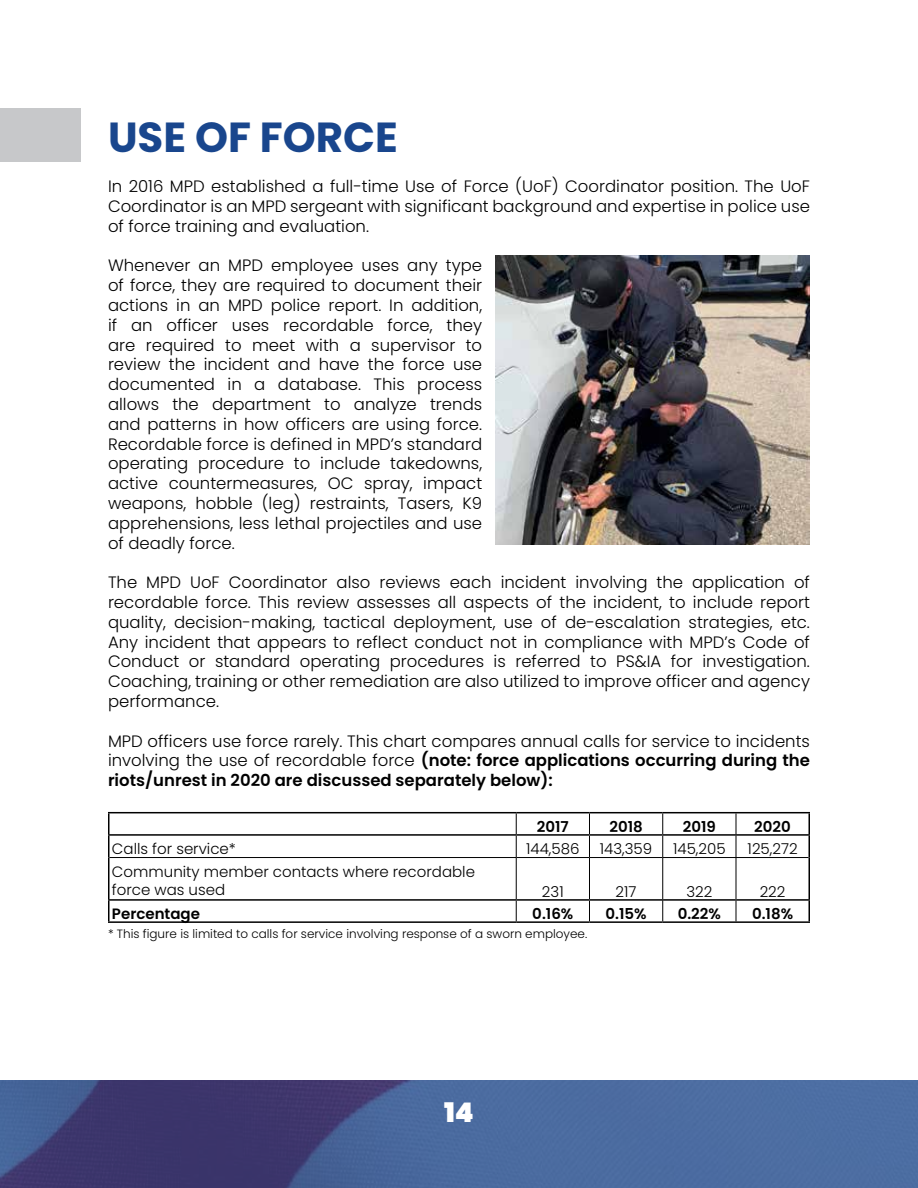
<style>
.page{position:relative;width:918px;height:1188px;background:#fff}
.page>*{position:absolute;margin:0;border:0;box-sizing:border-box;transform-origin:0 0}
.t1{font:700 42px "Poppins";color:#19468d}
.t2{font:900 27px "Poppins";color:#fff}
.t3{font:300 16.5px/19.8px "Poppins";color:#000;text-align:justify}
.t4{font:300 15px/18px "Poppins";color:#000}
.t5{font:600 15px "Poppins";color:#000}
.t6{font:300 12px "Poppins";color:#000}
.s1{font-weight:600}
</style>
<div class="page">
<svg style="left:0;top:1080px;width:918px;height:108px;background:#465a8f"></svg>
<hr style="left:108px;top:836px;width:2px;height:22px;background:#000">
<hr style="left:808px;top:836px;width:2px;height:22px;background:#000">
<hr style="left:108px;top:858px;width:2px;height:41px;background:#000">
<hr style="left:808px;top:858px;width:2px;height:41px;background:#000">
<svg style="left:516px;top:813px;width:1px;height:44px"></svg>
<svg style="left:589px;top:813px;width:1px;height:44px"></svg>
<hr style="left:110px;top:857px;width:406px;height:1px;background:#000">
<hr style="left:516px;top:857px;width:73px;height:1px;background:#000">
<hr style="left:516px;top:858px;width:1px;height:41px;background:#000">
<hr style="left:589px;top:857px;width:74px;height:1px;background:#000">
<hr style="left:589px;top:858px;width:1px;height:41px;background:#000">
<hr style="left:663px;top:857px;width:73px;height:1px;background:#000">
<hr style="left:736px;top:857px;width:73px;height:1px;background:#000">
<svg style="left:516px;top:901px;width:1px;height:20px"></svg>
<svg style="left:589px;top:901px;width:1px;height:20px"></svg>
<hr style="left:108px;top:899px;width:408px;height:2px;background:#000">
<hr style="left:108px;top:901px;width:2px;height:20px;background:#000">
<hr style="left:516px;top:899px;width:73px;height:2px;background:#000">
<hr style="left:589px;top:899px;width:73px;height:2px;background:#000">
<hr style="left:663px;top:899px;width:73px;height:2px;background:#000">
<hr style="left:736px;top:899px;width:74px;height:2px;background:#000">
<hr style="left:808px;top:901px;width:2px;height:20px;background:#000">
<hr style="left:108px;top:921px;width:408px;height:2px;background:#000">
<hr style="left:516px;top:921px;width:73px;height:2px;background:#000">
<hr style="left:589px;top:921px;width:74px;height:2px;background:#000">
<hr style="left:663px;top:921px;width:73px;height:2px;background:#000">
<hr style="left:736px;top:921px;width:74px;height:2px;background:#000">
<hr style="left:108px;top:812px;width:408px;height:1px;background:#000">
<hr style="left:108px;top:813px;width:2px;height:21px;background:#000">
<hr style="left:516px;top:812px;width:73px;height:1px;background:#000">
<hr style="left:589px;top:812px;width:74px;height:1px;background:#000">
<hr style="left:663px;top:812px;width:73px;height:1px;background:#000">
<hr style="left:736px;top:812px;width:74px;height:1px;background:#000">
<hr style="left:808px;top:813px;width:2px;height:21px;background:#000">
<hr style="left:108px;top:834px;width:408px;height:2px;background:#000">
<hr style="left:516px;top:834px;width:73px;height:2px;background:#000">
<hr style="left:589px;top:834px;width:74px;height:2px;background:#000">
<hr style="left:663px;top:834px;width:73px;height:2px;background:#000">
<hr style="left:736px;top:834px;width:74px;height:2px;background:#000">
<svg style="left:662px;top:813px;width:1px;height:44px"></svg>
<svg style="left:736px;top:813px;width:1px;height:44px"></svg>
<hr style="left:662px;top:858px;width:1px;height:42px;background:#000">
<hr style="left:736px;top:858px;width:1px;height:42px;background:#000">
<svg style="left:662px;top:900px;width:1px;height:21px"></svg>
<svg style="left:736px;top:900px;width:1px;height:21px"></svg>
<div style="left:0;top:108px;width:81px;height:54px;background:#c7c8ca"></div>
<img style="left:496px;top:255px;width:314px;height:289px">
<h1 class="t1" style="left:108px;top:113px;width:292px">USE OF FORCE</h1>
<p class="t3" style="left:108px;top:177px;width:704px">In 2016 MPD established a full-time Use of Force (UoF) Coordinator position. The UoF Coordinator is an MPD sergeant with significant background and expertise in police use of force training and evaluation.</p>
<p class="t3" style="left:108px;top:256px;width:376px">Whenever an MPD employee uses any type of force, they are required to document their actions in an MPD police report. In addition, if an officer uses recordable force, they are required to meet with a supervisor to review the incident and have the force use documented in a database. This process allows the department to analyze trends and patterns in how officers are using force.<br>Recordable force is defined in MPD’s standard operating procedure to include takedowns, active countermeasures, OC spray, impact weapons, hobble (leg) restraints, Tasers, K9 apprehensions, less lethal projectiles and use of deadly force.</p>
<p class="t3" style="left:108px;top:573px;width:704px">The MPD UoF Coordinator also reviews each incident involving the application of recordable force. This review assesses all aspects of the incident, to include report quality, decision-making, tactical deployment, use of de-escalation strategies, etc.<br>Any incident that appears to reflect conduct not in compliance with MPD’s Code of Conduct or standard operating procedures is referred to PS&amp;IA for investigation.<br>Coaching, training or other remediation are also utilized to improve officer and agency performance.</p>
<p class="t3" style="left:108px;top:731px;width:704px">MPD officers use force rarely. This chart compares annual calls for service to incidents involving the use of recordable force <span class="s1">(note: force applications occurring during the riots/unrest in 2020 are discussed separately below):</span></p>
<p class="t5" style="left:537px;top:818px;width:33px">2017</p>
<p class="t5" style="left:609px;top:818px;width:35px">2018</p>
<p class="t5" style="left:683px;top:818px;width:35px">2019</p>
<p class="t5" style="left:754px;top:818px;width:38px">2020</p>
<p class="t4" style="left:112px;top:840px;width:125px">Calls for service*</p>
<p class="t4" style="left:526px;top:840px;width:55px">144,586</p>
<p class="t4" style="left:600px;top:840px;width:54px">143,359</p>
<p class="t4" style="left:673px;top:840px;width:54px">145,205</p>
<p class="t4" style="left:748px;top:840px;width:51px">125,272</p>
<p class="t4" style="left:112px;top:862px;width:365px">Community member contacts where recordable force was used</p>
<p class="t4" style="left:542px;top:883px;width:23px">231</p>
<p class="t4" style="left:616px;top:883px;width:22px">217</p>
<p class="t4" style="left:686px;top:883px;width:27px">322</p>
<p class="t4" style="left:760px;top:883px;width:27px">222</p>
<p class="t5" style="left:112px;top:905px;width:90px">Percentage</p>
<p class="t5" style="left:532px;top:905px;width:43px">0.16%</p>
<p class="t5" style="left:606px;top:905px;width:43px">0.15%</p>
<p class="t5" style="left:678px;top:905px;width:45px">0.22%</p>
<p class="t5" style="left:752px;top:905px;width:43px">0.18%</p>
<p class="t6" style="left:108px;top:927px;width:481px">* This figure is limited to calls for service involving response of a sworn employee.</p>
<h2 class="t2" style="left:444px;top:1097px;width:31px">14</h2>
</div>
